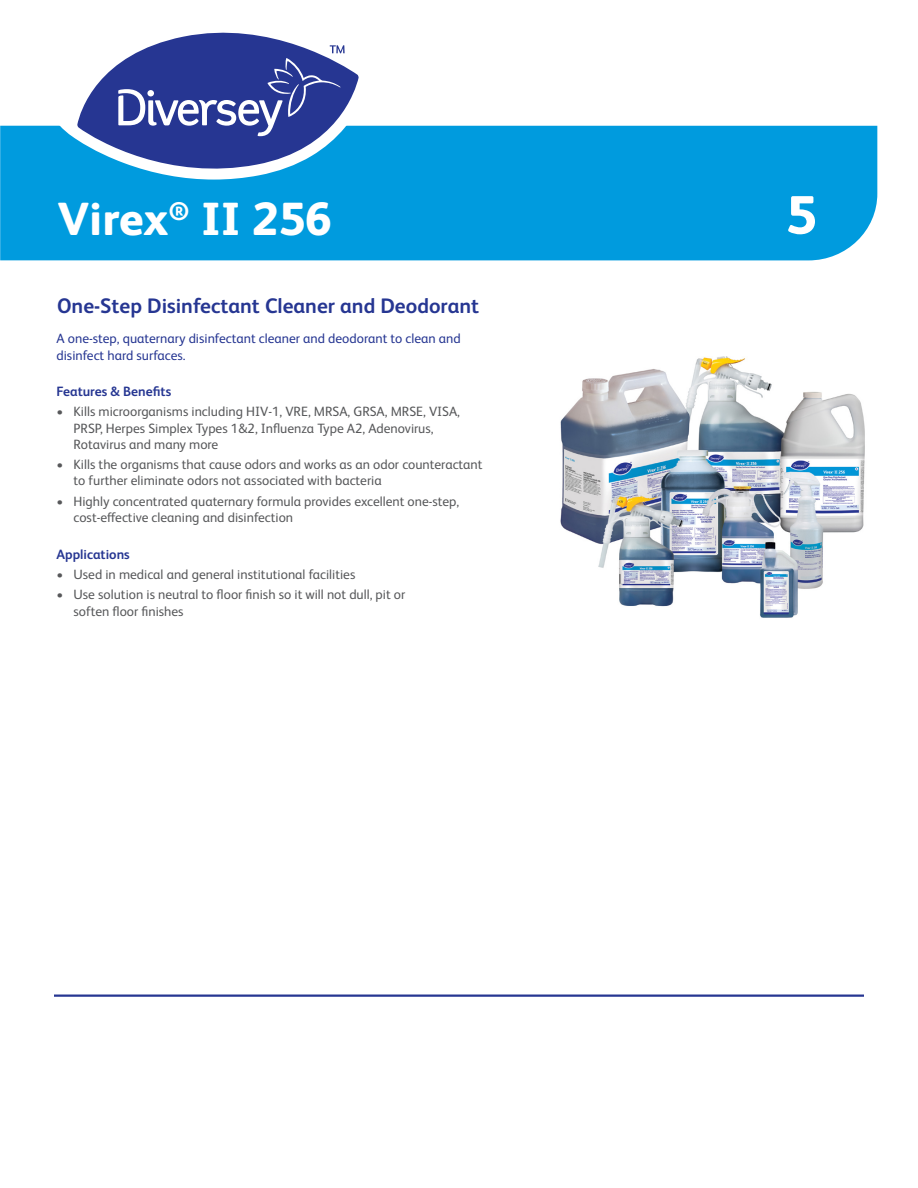
<style>
.page{position:relative;width:918px;height:1188px;background:#fff}
.page>*{position:absolute;margin:0;border:0;box-sizing:border-box;transform-origin:0 0}
.t1{font:800 54px "FS Albert Pro";color:#fff}
.Fancy_Name_page_1{font:800 46.5px "FS Albert Pro";color:#fff}
.Product_Descriptor_page_1{font:700 21px "FS Albert Pro";color:#263692}
.t2{font:13.5px/16.2px "FS Albert Pro";color:#57585a}
.Intro_sentence_page_1{font:13.5px/16.2px "FS Albert Pro";color:#263692}
.Section_headings{font:700 13.5px "FS Albert Pro";color:#263692}
</style>
<div class="page">
<div style="left:0;top:126px;width:877px;height:134px;background:#009bde"></div>
<hr style="left:54px;top:995px;width:810px;height:2px;background:#263692">
<img style="left:560px;top:356px;width:305px;height:262px">
<svg style="left:57px;top:125px;width:317px;height:55px;background:#14a3e0"></svg>
<svg style="left:77px;top:32px;width:282px;height:149px"></svg>
<svg style="left:118px;top:45px;width:227px;height:91px;background:#4b59a5"></svg>
<p class="Fancy_Name_page_1" style="left:57px;top:182px;width:276px">Virex<sup>®</sup> II 256</p>
<p class="Product_Descriptor_page_1" style="left:57px;top:291px;width:424px">One-Step Disinfectant Cleaner and Deodorant</p>
<p class="Intro_sentence_page_1" style="left:57px;top:330px;width:406px">A one-step, quaternary disinfectant cleaner and deodorant to clean and disinfect hard surfaces.</p>
<p class="Section_headings" style="left:57px;top:382px;width:116px">Features &amp; Benefits</p>
<p class="t2" style="left:74px;top:403px;width:388px;text-indent:-17px">• Kills microorganisms including HIV-1, VRE, MRSA, GRSA, MRSE, VISA,<br>PRSP, Herpes Simplex Types 1&amp;2, Influenza Type A2, Adenovirus,<br>Rotavirus and many more</p>
<p class="t2" style="left:74px;top:456px;width:411px;text-indent:-17px">• Kills the organisms that cause odors and works as an odor counteractant to further eliminate odors not associated with bacteria</p>
<p class="t2" style="left:74px;top:492px;width:387px;text-indent:-17px">• Highly concentrated quaternary formula provides excellent one-step, cost-effective cleaning and disinfection</p>
<p class="Section_headings" style="left:57px;top:544px;width:75px">Applications</p>
<p class="t2" style="left:57px;top:565px;width:300px">• Used in medical and general institutional facilities</p>
<p class="t2" style="left:74px;top:586px;width:333px;text-indent:-17px">• Use solution is neutral to floor finish so it will not dull, pit or soften floor finishes</p>
<p class="t1" style="left:786px;top:173px;width:32px">5</p>
</div>
